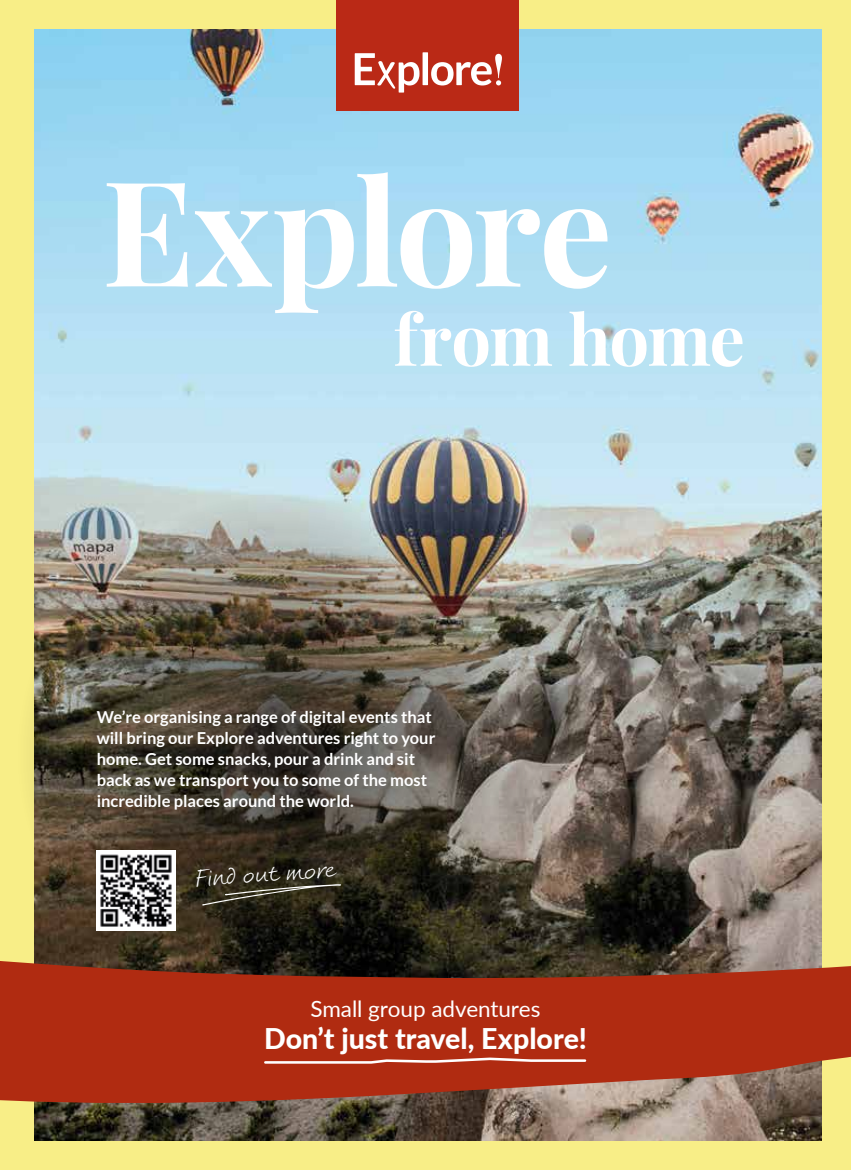
<style>
.page{position:relative;width:851px;height:1170px;background:#fff}
.page>*{position:absolute;margin:0;border:0;box-sizing:border-box;transform-origin:0 0}
.t1{font:700 146.1px "Playfair Display";letter-spacing:-.025em;color:#fff}
.t2{font:700 70.35px "Playfair Display";letter-spacing:-.02em;color:#fff}
.t3{font:300 30px "Samarquand";color:#fff}
.t4{font:800 28.5px "Lato";color:#fff}
.t5{font:22.5px "Lato";letter-spacing:-.005em;color:#fff}
.t6{font:700 16.5px/21px "Lato";color:#fff}
</style>
<div class="page">
<div style="left:0;top:0;width:850px;height:1169px;background:#f8ee87"></div>
<img style="left:34px;top:30px;width:787px;height:1110px">
<img style="left:17px;top:493px;width:520px;height:520px;border-radius:50%">
<div style="left:336px;top:0;width:183px;height:111px;background:#ba2916"></div>
<svg style="left:354px;top:52px;width:148px;height:41px"></svg>
<svg style="left:0;top:950px;width:850px;height:154px;background:#9d361e"></svg>
<svg style="left:263px;top:1056px;width:324px;height:8px;background:#c96e5c"></svg>
<img style="left:97px;top:850px;width:79px;height:80px">
<svg style="left:202px;top:884px;width:139px;height:21px;background:#413d2d"></svg>
<h1 class="t1" style="left:102px;top:117px;width:512px">Explore</h1>
<h2 class="t2" style="left:393px;top:284px;width:353px">from home</h2>
<p class="t6" style="left:97px;top:705px;width:340px">We’re organising a range of digital events that will bring our Explore adventures right to your home. Get some snacks, pour a drink and sit back as we transport you to some of the most incredible places around the world.</p>
<h3 class="t3" style="left:194px;top:865px;width:142px;rotate:-4deg">Find out more</h3>
<h3 class="t5" style="left:310px;top:992px;width:232px">Small group adventures</h3>
<h3 class="t4" style="left:264px;top:1017px;width:324px">Don’t just travel, Explore!</h3>
</div>
